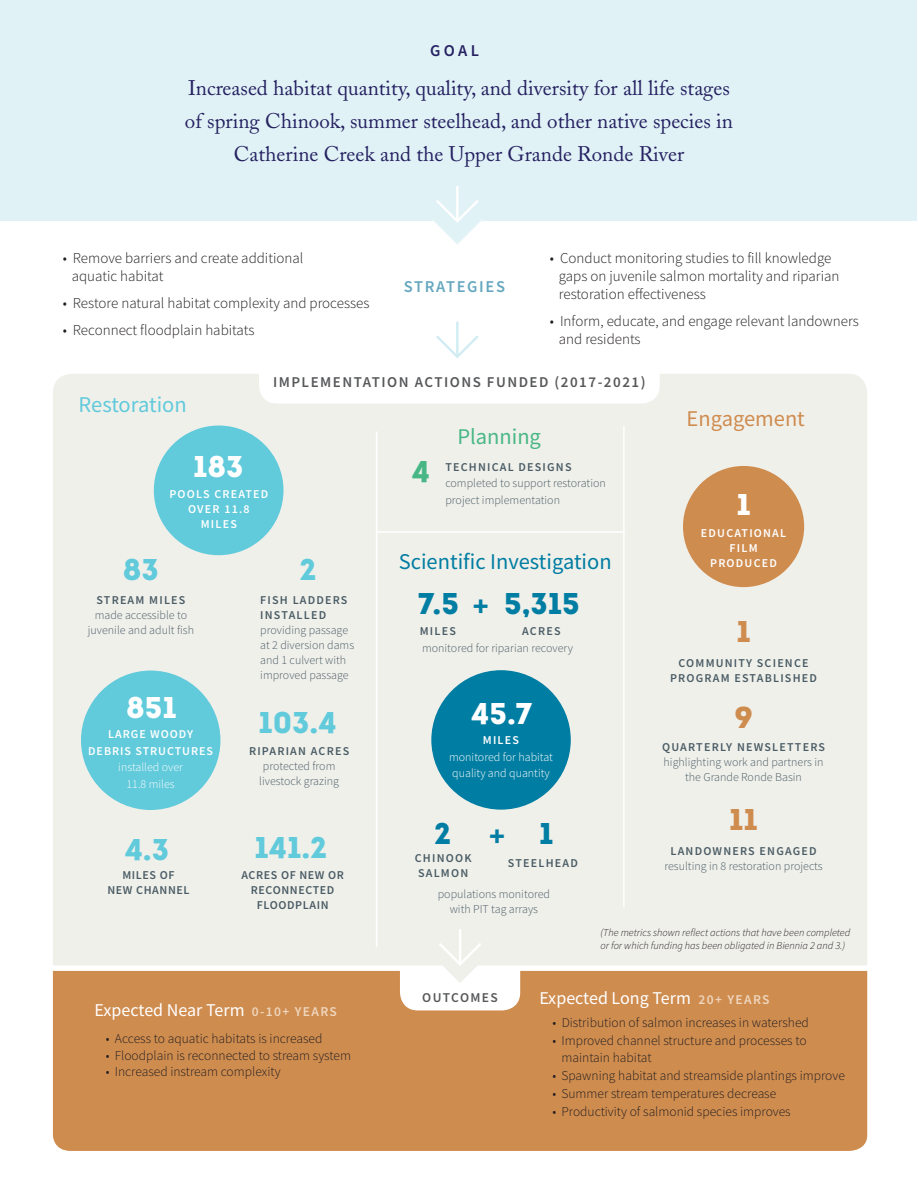
<style>
.page{position:relative;width:918px;height:1188px;background:#fff}
.page>*{position:absolute;margin:0;border:0;box-sizing:border-box;transform-origin:0 0}
.t1{font:37.5px "Intro Semi Bold Caps";color:#007da2}
.t2{font:30px "Intro Black Caps";color:#61cadb}
.t3{font:30px "Intro Black Caps";color:#fff}
.t4{font:30px "Intro Black Caps";color:#007da2}
.t5{font:30px "Intro Black Caps";color:#cf8c4f}
.t6{font:30px "Intro Black Caps";color:#48b785}
.t7{font:22.5px "Source Sans Pro";color:#007da2}
.t8{font:22.5px "Source Sans Pro";letter-spacing:-.005em;color:#61cadb}
.t9{font:22.5px "Source Sans Pro";color:#cf8c4f}
.t10{font:22.5px "Source Sans Pro";color:#48b785}
.t11{font:21px/33px "Adobe Caslon";color:#252161;text-align:center}
.t12{font:18px "Source Sans Pro";color:#fff}
.t13{font:600 16.5px "Source Sans Pro";letter-spacing:.1em;color:#65a7bf}
.t14{font:600 16.5px "Source Sans Pro";color:#252161}
.t15{font:300 15px/18px "Source Sans Pro";color:#231f20}
.t16{font:600 15px "Source Sans Pro";letter-spacing:.1em;color:#57585a}
.t17{font:300 13.5px/16.5px "Source Sans Pro";color:#231f20}
.t18{font:600 13.5px "Source Sans Pro";letter-spacing:.1em;color:#57585a}
.t19{font:300 12px/15px "Source Sans Pro";color:#4a5c65;text-align:center}
.t20{font:600 12px/15px "Source Sans Pro";letter-spacing:.1em;color:#4a5c65}
.t21{font:300 12px/16.5px "Source Sans Pro";color:#fff;text-align:center}
.t22{font:600 12px "Source Sans Pro";letter-spacing:.1em;color:#fff}
.t23{font:600 12px/15px "Source Sans Pro";letter-spacing:.05em;color:#4a5c65;text-align:center}
.t24{font:600 12px "Source Sans Pro";letter-spacing:.08em;color:#fff}
.t25{font:italic 300 10.5px/13.5px "Source Sans Pro";color:#231f20}
.s1{font-weight:600;font-size:13.5px;color:#efd6be}
.s2{font-weight:600}
</style>
<div class="page">
<div style="left:53px;top:971px;width:814px;height:180px;background:#cf8c4f"></div>
<div style="left:53px;top:374px;width:814px;height:592px;background:#f0f0eb"></div>
<div style="left:683px;top:466px;width:121px;height:121px;background:#cf8c4f;border-radius:50%"></div>
<div style="left:1px;top:0;width:916px;height:220px;background:#e0f2f6"></div>
<hr style="left:623px;top:426px;width:2px;height:481px;background:#fff">
<hr style="left:376px;top:432px;width:1px;height:515px;background:#fff">
<hr style="left:456px;top:323px;width:3px;height:32px;background:#d1edf3">
<svg style="left:430px;top:200px;width:54px;height:45px"></svg>
<hr style="left:456px;top:187px;width:3px;height:32px;background:#fff">
<svg style="left:400px;top:941px;width:120px;height:69px"></svg>
<hr style="left:459px;top:930px;width:2px;height:32px;background:#fff">
<div style="left:154px;top:426px;width:129px;height:129px;background:#61cadb;border-radius:50%"></div>
<div style="left:431px;top:670px;width:140px;height:140px;background:#007da2;border-radius:50%"></div>
<div style="left:81px;top:671px;width:139px;height:139px;background:#61cadb;border-radius:50%"></div>
<svg style="left:259px;top:333px;width:401px;height:70px"></svg>
<hr style="left:377px;top:531px;width:247px;height:2px;background:#fff">
<p class="t14" style="left:430px;top:39px;width:50px">GOAL</p>
<p class="t11" style="left:185px;top:72px;width:550px">Increased habitat quantity, quality, and diversity for all life stages of spring Chinook, summer steelhead, and other native species in<br>Catherine Creek and the Upper Grande Ronde River</p>
<p class="t15" style="left:559px;top:249px;width:282px;text-indent:-9px">• Conduct monitoring studies to fill knowledge gaps on juvenile salmon mortality and riparian restoration effectiveness</p>
<p class="t15" style="left:559px;top:312px;width:302px;text-indent:-9px">• Inform, educate, and engage relevant landowners and residents</p>
<p class="t16" style="left:273px;top:372px;width:374px">IMPLEMENTATION ACTIONS FUNDED (2017-2021)</p>
<p class="t15" style="left:72px;top:249px;width:233px;text-indent:-9px">• Remove barriers and create additional aquatic habitat</p>
<p class="t15" style="left:63px;top:294px;width:308px">• Restore natural habitat complexity and processes</p>
<p class="t15" style="left:63px;top:321px;width:193px">• Reconnect floodplain habitats</p>
<p class="t13" style="left:404px;top:276px;width:103px">STRATEGIES</p>
<h3 class="t8" style="left:79px;top:390px;width:110px">Restoration</h3>
<p class="t3" style="left:193px;top:446px;width:52px">183</p>
<p class="t22" style="left:169px;top:486px;width:101px">POOLS CREATED</p>
<p class="t22" style="left:188px;top:501px;width:63px">OVER 11.8</p>
<p class="t22" style="left:201px;top:516px;width:38px">MILES</p>
<p class="t2" style="left:123px;top:550px;width:38px">83</p>
<p class="t20" style="left:96px;top:592px;width:90px">STREAM MILES</p>
<p class="t19" style="left:88px;top:607px;width:108px">made accessible to juvenile and adult fish</p>
<h2 class="t3" style="left:126px;top:688px;width:52px">851</h2>
<p class="t24" style="left:108px;top:726px;width:86px">LARGE WOODY</p>
<p class="t24" style="left:88px;top:743px;width:126px">DEBRIS STRUCTURES</p>
<p class="t21" style="left:118px;top:759px;width:66px">installed over<br>11.8 miles</p>
<p class="t2" style="left:125px;top:829px;width:46px">4.3</p>
<p class="t23" style="left:107px;top:868px;width:84px">MILES OF<br>NEW CHANNEL</p>
<p class="t2" style="left:300px;top:550px;width:19px">2</p>
<p class="t20" style="left:260px;top:592px;width:89px">FISH LADDERS<br>INSTALLED</p>
<p class="t19" style="left:260px;top:622px;width:95px;text-align:left">providing passage at 2 diversion dams and 1 culvert with improved passage</p>
<p class="t2" style="left:258px;top:703px;width:80px">103.4</p>
<p class="t20" style="left:249px;top:743px;width:102px">RIPARIAN ACRES</p>
<p class="t19" style="left:259px;top:758px;width:81px">protected from livestock grazing</p>
<p class="t2" style="left:255px;top:828px;width:74px">141.2</p>
<p class="t23" style="left:241px;top:868px;width:104px">ACRES OF NEW OR<br>RECONNECTED<br>FLOODPLAIN</p>
<p class="t12" style="left:95px;top:998px;width:244px">Expected Near Term <span class="s1">0-10+ YEARS</span></p>
<p class="t17" style="left:106px;top:1031px;width:218px">• Access to aquatic habitats is increased</p>
<p class="t17" style="left:106px;top:1047px;width:247px">• Floodplain is reconnected to stream system</p>
<p class="t17" style="left:106px;top:1064px;width:176px">• Increased instream complexity</p>
<h3 class="t10" style="left:457px;top:422px;width:85px">Planning</h3>
<p class="t6" style="left:412px;top:452px;width:20px">4</p>
<p class="t20" style="left:445px;top:459px;width:128px">TECHNICAL DESIGNS</p>
<p class="t19" style="left:445px;top:475px;width:162px;line-height:16.5px;text-align:left">completed to support restoration project implementation</p>
<h3 class="t7" style="left:399px;top:548px;width:214px">Scientific Investigation</h3>
<p class="t1" style="left:472px;top:583px;width:19px">+</p>
<p class="t4" style="left:504px;top:584px;width:77px">5,315</p>
<p class="t20" style="left:522px;top:624px;width:40px">ACRES</p>
<p class="t4" style="left:418px;top:584px;width:43px">7.5</p>
<p class="t20" style="left:420px;top:624px;width:38px">MILES</p>
<p class="t19" style="left:422px;top:640px;width:152px">monitored for riparian recovery</p>
<h2 class="t3" style="left:471px;top:694px;width:62px">45.7</h2>
<p class="t22" style="left:483px;top:733px;width:38px">MILES</p>
<p class="t21" style="left:449px;top:749px;width:105px;text-align:left">monitored for habitat quality and quantity</p>
<p class="t4" style="left:434px;top:814px;width:19px">2</p>
<p class="t20" style="left:415px;top:851px;width:58px">CHINOOK<br>SALMON</p>
<p class="t1" style="left:488px;top:813px;width:19px">+</p>
<p class="t4" style="left:539px;top:814px;width:16px">1</p>
<p class="t20" style="left:508px;top:855px;width:71px">STEELHEAD</p>
<p class="t19" style="left:438px;top:886px;width:114px">populations monitored with PIT tag arrays</p>
<h3 class="t9" style="left:687px;top:404px;width:120px">Engagement</h3>
<h2 class="t3" style="left:736px;top:484px;width:16px">1</h2>
<p class="t22" style="left:701px;top:525px;width:87px">EDUCATIONAL</p>
<p class="t22" style="left:730px;top:540px;width:30px">FILM</p>
<p class="t22" style="left:710px;top:555px;width:68px">PRODUCED</p>
<p class="t5" style="left:736px;top:612px;width:16px">1</p>
<p class="t20" style="left:679px;top:655px;width:132px">COMMUNITY SCIENCE</p>
<p class="t20" style="left:670px;top:670px;width:148px">PROGRAM ESTABLISHED</p>
<p class="t5" style="left:734px;top:698px;width:20px">9</p>
<p class="t20" style="left:662px;top:740px;width:164px">QUARTERLY NEWSLETTERS</p>
<p class="t19" style="left:664px;top:755px;width:161px">highlighting work and partners in the Grande Ronde Basin</p>
<p class="t5" style="left:729px;top:799px;width:30px">11</p>
<p class="t19" style="left:664px;top:843px;width:160px"><span class="s2">LANDOWNERS ENGAGED </span>resulting in 8 restoration projects</p>
<p class="t18" style="left:422px;top:988px;width:77px">OUTCOMES</p>
<p class="t25" style="left:600px;top:925px;width:251px">(The metrics shown reflect actions that have been completed or for which funding has been obligated in Biennia 2 and 3.)</p>
<p class="t12" style="left:539px;top:986px;width:232px">Expected Long Term <span class="s1">20+ YEARS</span></p>
<p class="t17" style="left:552px;top:1015px;width:258px">• Distribution of salmon increases in watershed</p>
<p class="t17" style="left:561px;top:1033px;width:247px;text-indent:-9px">• Improved channel structure and processes to maintain habitat</p>
<p class="t17" style="left:552px;top:1067px;width:294px">• Spawning habitat and streamside plantings improve</p>
<p class="t17" style="left:552px;top:1085px;width:225px">• Summer stream temperatures decrease</p>
<p class="t17" style="left:552px;top:1103px;width:240px">• Productivity of salmonid species improves</p>
</div>
